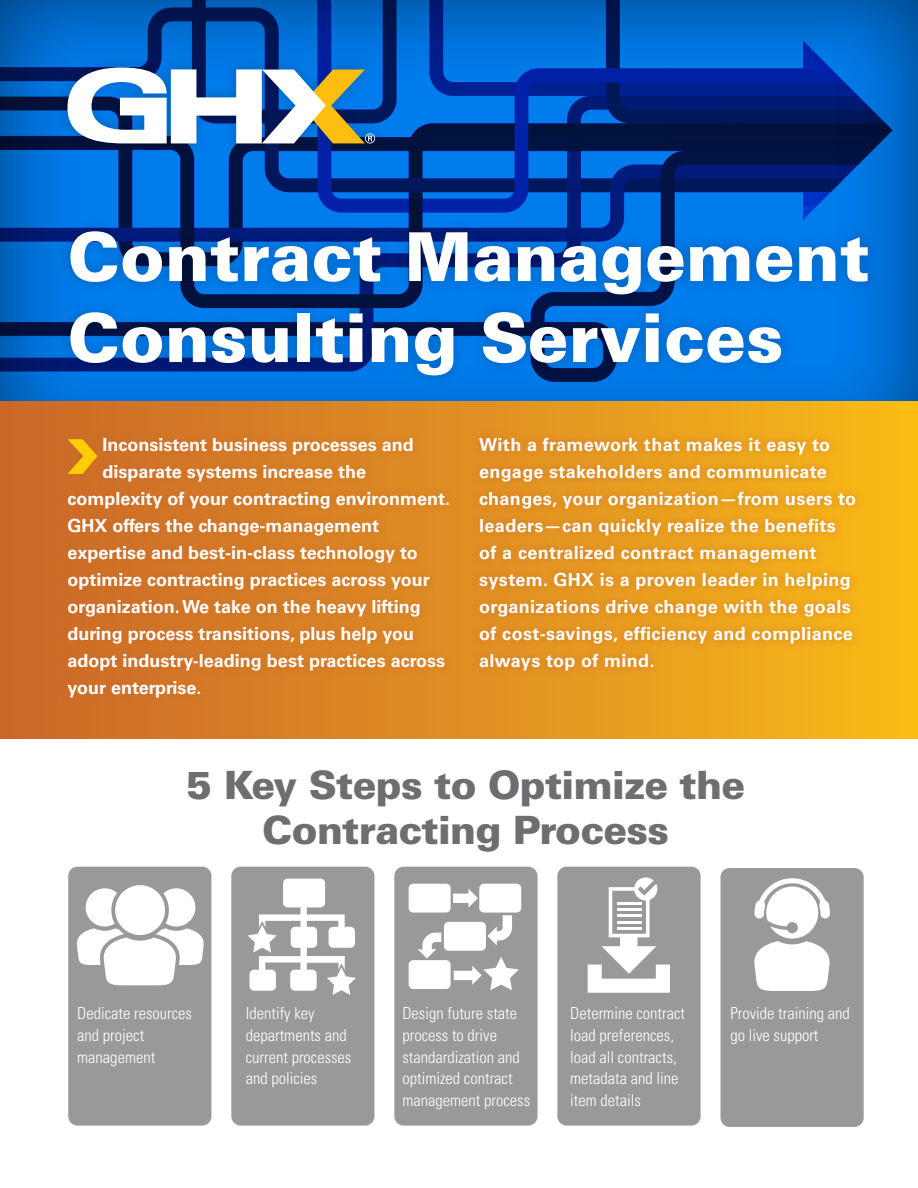
<style>
.page{position:relative;width:918px;height:1188px;background:#fff}
.page>*{position:absolute;margin:0;border:0;box-sizing:border-box;transform-origin:0 0}
.t1{font:900 67.5px/81px "Univers LT";color:#fff}
.t2{font:900 39px/45px "Univers LT";letter-spacing:-.02em;color:#6d6e71;text-align:center}
.t3{font:700 18px "Univers LT";color:#fff}
.t4{font:700 18px/27px "Univers LT";letter-spacing:.02em;color:#fff}
.t5{font:300 condensed 16.5px/21.6px "Univers LT";color:#fff}
</style>
<div class="page">
<div style="left:0;top:0;width:918px;height:447px;background:#000;opacity:.5"></div>
<div style="left:0;top:402px;width:918px;height:337px;background:linear-gradient(to right,#c9662b,#f9b919)"></div>
<div style="left:55px;top:55px;width:825px;height:333px;background:#000;opacity:.18"></div>
<svg style="left:68px;top:68px;width:307px;height:76px"></svg>
<div style="left:59px;top:428px;width:399px;height:279px;background:#ca6728;opacity:.75"></div>
<svg style="left:68px;top:439px;width:30px;height:35px"></svg>
<div style="left:470px;top:428px;width:395px;height:252px;background:#ca6728;opacity:.75"></div>
<div style="left:231px;top:867px;width:143px;height:259px;background:#999;border-radius:9px"></div>
<div style="left:300px;top:893px;width:7px;height:78px;background:#fff"></div>
<div style="left:283px;top:879px;width:42px;height:28px;background:#fff;border-radius:5px"></div>
<div style="left:68px;top:867px;width:143px;height:259px;background:#999;border-radius:9px"></div>
<svg style="left:77px;top:885px;width:127px;height:100px"></svg>
<div style="left:720px;top:868px;width:144px;height:259px;background:#999;border-radius:9px"></div>
<svg style="left:754px;top:878px;width:76px;height:113px"></svg>
<div style="left:557px;top:867px;width:144px;height:259px;background:#999;border-radius:9px"></div>
<svg style="left:588px;top:877px;width:82px;height:116px"></svg>
<div style="left:394px;top:867px;width:144px;height:259px;background:#999;border-radius:9px"></div>
<svg style="left:487px;top:915px;width:25px;height:30px"></svg>
<svg style="left:417px;top:933px;width:24px;height:26px"></svg>
<div style="left:409px;top:884px;width:42px;height:29px;background:#fff;border-radius:5px"></div>
<div style="left:479px;top:884px;width:42px;height:29px;background:#fff;border-radius:5px"></div>
<div style="left:409px;top:960px;width:42px;height:29px;background:#fff;border-radius:5px"></div>
<div style="left:444px;top:922px;width:42px;height:29px;background:#fff;border-radius:5px"></div>
<svg style="left:453px;top:889px;width:25px;height:19px"></svg>
<svg style="left:454px;top:957px;width:65px;height:33px"></svg>
<svg style="left:248px;top:914px;width:108px;height:81px"></svg>
<h1 class="t1" style="left:68px;top:216px;width:804px">Contract Management<br>Consulting Services</h1>
<p class="t3" style="left:103px;top:434px;width:313px">Inconsistent business processes and</p>
<p class="t3" style="left:103px;top:461px;width:265px">disparate systems increase the</p>
<p class="t3" style="left:68px;top:488px;width:384px">complexity of your contracting environment.</p>
<p class="t3" style="left:68px;top:515px;width:313px">GHX offers the change-management</p>
<p class="t3" style="left:68px;top:542px;width:352px">expertise and best-in-class technology to</p>
<p class="t3" style="left:68px;top:569px;width:364px">optimize contracting practices across your</p>
<p class="t3" style="left:68px;top:596px;width:355px">organization. We take on the heavy lifting</p>
<p class="t3" style="left:68px;top:623px;width:348px">during process transitions, plus help you</p>
<p class="t3" style="left:68px;top:650px;width:379px">adopt industry-leading best practices across</p>
<p class="t3" style="left:68px;top:677px;width:135px">your enterprise.</p>
<p class="t4" style="left:479px;top:432px;width:378px">With a framework that makes it easy to engage stakeholders and communicate changes, your organization—from users to leaders—can quickly realize the benefits of a centralized contract management system. GHX is a proven leader in helping organizations drive change with the goals of cost-savings, efficiency and compliance always top of mind.</p>
<h2 class="t2" style="left:186px;top:762px;width:560px">5 Key Steps to Optimize the<br>Contracting Process</h2>
<p class="t5" style="left:402px;top:1003px;width:129px">Design future state process to drive standardization and optimized contract management process</p>
<p class="t5" style="left:246px;top:1003px;width:107px">Identify key departments and current processes and policies</p>
<p class="t5" style="left:77px;top:1003px;width:116px">Dedicate resources and project management</p>
<p class="t5" style="left:730px;top:1003px;width:121px">Provide training and go live support</p>
<p class="t5" style="left:570px;top:1003px;width:116px">Determine contract load preferences, load all contracts, metadata and line item details</p>
</div>
